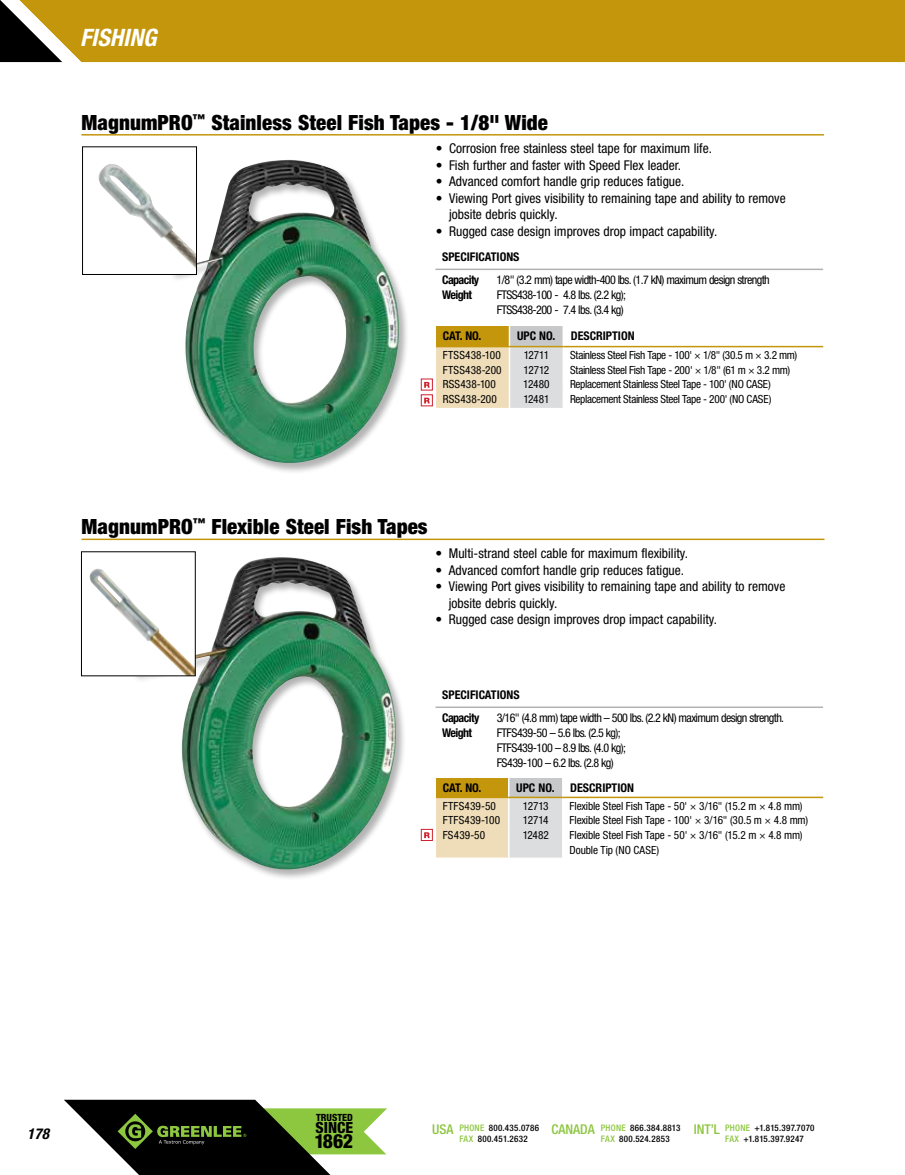
<style>
.page{position:relative;width:905px;height:1175px;background:#fff}
.page>*{position:absolute;margin:0;border:0;box-sizing:border-box;transform-origin:0 0}
.t1{font:italic 700 condensed 24px "Helvetica Neue LT Std";color:#fff}
.t2{font:900 condensed 21px "Helvetica Neue LT Std";letter-spacing:.005em;color:#000}
.t3{font:800 condensed 19.5px "Helvetica Neue LT Std";color:#000}
.t4{font:800 condensed 15.45px "Helvetica Neue LT Std";color:#000}
.t5{font:italic 700 condensed 15px "Helvetica Neue LT Std";color:#000}
.t6{font:condensed 13.5px/16.5px "Helvetica Neue LT Std";color:#000}
.t7{font:500 condensed 13.5px "Helvetica Neue LT Std";color:#8dc63f}
.t8{font:condensed 12px/15px "Helvetica Neue LT Std";letter-spacing:-.05em;color:#000}
.t9{font:700 condensed 12px "Helvetica Neue LT Std";color:#000}
.t10{font:condensed 11.25px/15px "Helvetica Neue LT Std";letter-spacing:-.015em;color:#000}
.t11{font:condensed 11.25px "Helvetica Neue LT Std";letter-spacing:.015em;color:#000}
.t12{font:800 condensed 9.9px "Helvetica Neue LT Std";color:#000}
.t13{font:500 condensed 9px "Helvetica Neue LT Std";letter-spacing:.03em;color:#000}
.s1{color:#8dc63f}
</style>
<div class="page">
<div style="left:81px;top:0;width:823px;height:62px;background:#c4960c"></div>
<div style="left:80px;top:28px;width:745px;height:28px;background:#c4960c"></div>
<svg style="left:64px;top:1099px;width:323px;height:75px"></svg>
<svg style="left:0;top:0;width:81px;height:62px"></svg>
<hr style="left:81px;top:134px;width:743px;height:2px;background:#c4960c">
<div style="left:436px;top:326px;width:73px;height:20px;background:#c4960c"></div>
<div style="left:509px;top:326px;width:54px;height:20px;background:#c7c8ca"></div>
<svg style="left:436px;top:347px;width:128px;height:61px;background:#e7ddc8"></svg>
<hr style="left:436px;top:346px;width:73px;height:1px;background:#c4960c">
<hr style="left:508px;top:326px;width:2px;height:20px;background:#fff">
<hr style="left:509px;top:346px;width:54px;height:1px;background:#c4960c">
<hr style="left:562px;top:326px;width:2px;height:20px;background:#fff">
<hr style="left:563px;top:346px;width:260px;height:1px;background:#c4960c">
<hr style="left:435px;top:268px;width:388px;height:2px;background:#b3b2b3">
<hr style="left:435px;top:706px;width:388px;height:2px;background:#b3b2b3">
<hr style="left:82px;top:538px;width:742px;height:2px;background:#c4960c">
<svg style="left:436px;top:778px;width:127px;height:79px;background:#ded0ac"></svg>
<hr style="left:562px;top:796px;width:261px;height:2px;background:#c4960c">
<div style="left:169px;top:159px;width:240px;height:315px;background:#000;opacity:.3"></div>
<img style="left:170px;top:160px;width:230px;height:306px">
<div style="left:132px;top:556px;width:274px;height:325px;background:#000;opacity:.3"></div>
<img style="left:134px;top:557px;width:264px;height:314px">
<div style="left:81px;top:552px;width:114px;height:124px;background:#fff"></div>
<img style="left:89px;top:568px;width:105px;height:106px">
<div style="left:81px;top:551px;width:115px;height:125px;border:1px solid #000"></div>
<div style="left:83px;top:147px;width:113px;height:127px;background:#fff"></div>
<img style="left:98px;top:164px;width:97px;height:104px">
<div style="left:82px;top:146px;width:115px;height:129px;border:1px solid #000"></div>
<svg style="left:421px;top:378px;width:12px;height:12px"></svg>
<svg style="left:424px;top:382px;width:5px;height:6px"></svg>
<svg style="left:421px;top:394px;width:12px;height:12px"></svg>
<svg style="left:424px;top:398px;width:5px;height:5px"></svg>
<svg style="left:421px;top:829px;width:12px;height:12px"></svg>
<svg style="left:424px;top:832px;width:5px;height:6px"></svg>
<h1 class="t1" style="left:80px;top:22px;width:78px">FISHING</h1>
<h2 class="t2" style="left:81px;top:109px;width:468px">MagnumPRO<sup>™</sup> Stainless Steel Fish Tapes - 1/8" Wide</h2>
<p class="t6" style="left:435px;top:140px;width:278px">• Corrosion free stainless steel tape for maximum life.</p>
<p class="t6" style="left:435px;top:157px;width:247px">• Fish further and faster with Speed Flex leader.</p>
<p class="t6" style="left:435px;top:173px;width:250px">• Advanced comfort handle grip reduces fatigue.</p>
<p class="t6" style="left:449px;top:190px;width:338px;text-indent:-14px">• Viewing Port gives visibility to remaining tape and ability to remove jobsite debris quickly.</p>
<p class="t6" style="left:435px;top:223px;width:283px">• Rugged case design improves drop impact capability.</p>
<p class="t9" style="left:442px;top:249px;width:49px">SPECIFICATIO</p>
<p class="t9" style="left:506px;top:249px;width:14px">NS</p>
<p class="t9" style="left:442px;top:272px;width:39px">CAPACITY</p>
<p class="t8" style="left:496px;top:272px;width:275px">1/8" (3.2 mm) tape width-400 lbs. (1.7 kN) maximum design strength</p>
<p class="t9" style="left:442px;top:288px;width:31px">WEIGHT</p>
<p class="t8" style="left:496px;top:287px;width:131px">FTSS438-100 - 4.8 lbs. (2.2 kg);<br>FTSS438-200 - 7.4 lbs. (3.4 kg)</p>
<p class="t9" style="left:443px;top:329px;width:40px">CAT. NO.</p>
<p class="t9" style="left:517px;top:329px;width:40px">UPC NO.</p>
<p class="t9" style="left:571px;top:329px;width:64px">DESCRIPTION</p>
<p class="t11" style="left:443px;top:348px;width:59px">FTSS438-100</p>
<p class="t10" style="left:523px;top:347px;width:27px">12711</p>
<p class="t10" style="left:570px;top:347px;width:228px">Stainless Steel Fish Tape - 100' × 1/8" (30.5 m × 3.2 mm)</p>
<p class="t11" style="left:443px;top:363px;width:60px">FTSS438-200</p>
<p class="t10" style="left:523px;top:362px;width:27px">12712</p>
<p class="t10" style="left:570px;top:362px;width:221px">Stainless Steel Fish Tape - 200' × 1/8" (61 m × 3.2 mm)</p>
<p class="t11" style="left:443px;top:378px;width:55px">RSS438-100</p>
<p class="t10" style="left:523px;top:377px;width:28px">12480</p>
<p class="t10" style="left:570px;top:377px;width:202px">Replacement Stainless Steel Tape - 100' (NO CASE)</p>
<p class="t11" style="left:443px;top:393px;width:56px">RSS438-200</p>
<p class="t10" style="left:523px;top:391px;width:28px">12481</p>
<p class="t10" style="left:570px;top:391px;width:203px">Replacement Stainless Steel Tape - 200' (NO CASE)</p>
<h2 class="t2" style="left:82px;top:513px;width:347px">MagnumPRO<sup>™</sup> Flexible Steel Fish Tapes</h2>
<p class="t6" style="left:435px;top:545px;width:254px">• Multi-strand steel cable for maximum flexibility.</p>
<p class="t6" style="left:435px;top:561px;width:250px">• Advanced comfort handle grip reduces fatigue.</p>
<p class="t6" style="left:449px;top:578px;width:338px;text-indent:-14px">• Viewing Port gives visibility to remaining tape and ability to remove jobsite debris quickly.</p>
<p class="t6" style="left:435px;top:611px;width:283px">• Rugged case design improves drop impact capability.</p>
<p class="t9" style="left:442px;top:687px;width:49px">SPECIFICATIO</p>
<p class="t9" style="left:506px;top:687px;width:14px">NS</p>
<p class="t9" style="left:442px;top:710px;width:39px">CAPACITY</p>
<p class="t8" style="left:496px;top:710px;width:289px">3/16" (4.8 mm) tape width – 500 lbs. (2.2 kN) maximum design strength.</p>
<p class="t9" style="left:442px;top:725px;width:31px">WEIGHT</p>
<p class="t8" style="left:496px;top:725px;width:131px">FTFS439-50 – 5.6 lbs. (2.5 kg);<br>FTFS439-100 – 8.9 lbs. (4.0 kg);<br>FS439-100 – 6.2 lbs. (2.8 kg)</p>
<p class="t9" style="left:443px;top:780px;width:40px">CAT. NO.</p>
<p class="t9" style="left:516px;top:780px;width:40px">UPC NO.</p>
<p class="t9" style="left:570px;top:780px;width:64px">DESCRIPTION</p>
<p class="t11" style="left:443px;top:799px;width:55px">FTFS439-50</p>
<p class="t10" style="left:523px;top:798px;width:27px">12713</p>
<p class="t10" style="left:569px;top:798px;width:234px">Flexible Steel Fish Tape - 50' × 3/16" (15.2 m × 4.8 mm)</p>
<p class="t11" style="left:443px;top:814px;width:59px">FTFS439-100</p>
<p class="t10" style="left:523px;top:812px;width:27px">12714</p>
<p class="t10" style="left:569px;top:812px;width:240px">Flexible Steel Fish Tape - 100' × 3/16" (30.5 m × 4.8 mm)</p>
<p class="t10" style="left:443px;top:827px;width:44px">FS439-50</p>
<p class="t10" style="left:522px;top:827px;width:28px">12482</p>
<p class="t10" style="left:569px;top:827px;width:234px">Flexible Steel Fish Tape - 50' × 3/16" (15.2 m × 4.8 mm)<br>Double Tip (NO CASE)</p>
<p class="t5" style="left:27px;top:1124px;width:23px">178</p>
<p class="t12" style="left:316px;top:1111px;width:38px">TRUSTED</p>
<p class="t4" style="left:315px;top:1118px;width:39px">SINCE</p>
<h3 class="t3" style="left:314px;top:1129px;width:40px">1862</h3>
<p class="t7" style="left:432px;top:1121px;width:23px">USA</p>
<p class="t7" style="left:551px;top:1121px;width:45px">CANADA</p>
<p class="t7" style="left:693px;top:1121px;width:28px">INT’L</p>
<p class="t13" style="left:459px;top:1133px;width:70px"><span class="s1">FAX</span> 800.451.2632</p>
<p class="t13" style="left:600px;top:1133px;width:70px"><span class="s1">FAX</span> 800.524.2853</p>
<p class="t13" style="left:725px;top:1133px;width:80px"><span class="s1">FAX</span> +1.815.397.9247</p>
<p class="t13" style="left:459px;top:1122px;width:81px"><span class="s1">PHONE</span> 800.435.0786</p>
<p class="t13" style="left:600px;top:1122px;width:81px"><span class="s1">PHONE</span> 866.384.8813</p>
<p class="t13" style="left:725px;top:1122px;width:91px"><span class="s1">PHONE</span> +1.815.397.7070</p>
</div>
